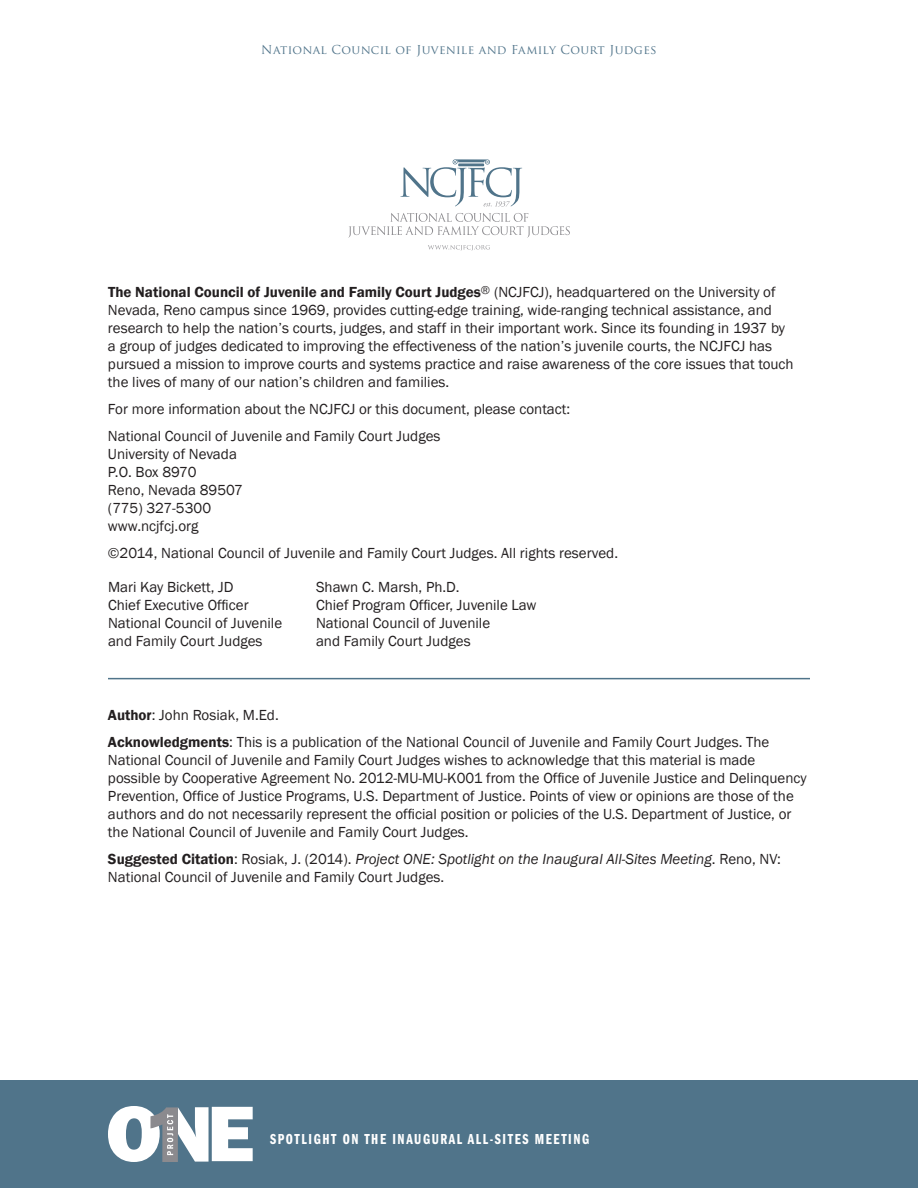
<style>
.page{position:relative;width:918px;height:1188px;background:#fff}
.page>*{position:absolute;margin:0;border:0;box-sizing:border-box;transform-origin:0 0}
.t1{font:15px/18px "Franklin Gothic";color:#231f20}
.t2{font:15px "ITC Franklin Gothic Std Dm Cp";letter-spacing:.105em;color:#fff}
.t3{font:12px "Trajan Pro";letter-spacing:.03em;color:#50748a}
.s1{font-weight:600}
.s2{font-style:italic}
</style>
<div class="page">
<div style="left:0;top:1080px;width:918px;height:108px;background:#50748a"></div>
<svg style="left:108px;top:1106px;width:145px;height:56px"></svg>
<hr style="left:108px;top:678px;width:702px;height:1px;background:#50748a">
<svg style="left:348px;top:213px;width:222px;height:25px"></svg>
<svg style="left:400px;top:159px;width:122px;height:48px"></svg>
<svg style="left:428px;top:245px;width:62px;height:6px"></svg>
<p class="t3" style="left:261px;top:42px;width:397px">National Council of Juvenile and Family Court Judges</p>
<p class="t1" style="left:108px;top:284px;width:687px"><span class="s1">The National Council of Juvenile and Family Court Judges</span><sup>®</sup> (NCJFCJ), headquartered on the University of Nevada, Reno campus since 1969, provides cutting-edge training, wide-ranging technical assistance, and research to help the nation’s courts, judges, and staff in their important work. Since its founding in 1937 by a group of judges dedicated to improving the effectiveness of the nation’s juvenile courts, the NCJFCJ has pursued a mission to improve courts and systems practice and raise awareness of the core issues that touch the lives of many of our nation’s children and families.</p>
<p class="t1" style="left:108px;top:401px;width:464px">For more information about the NCJFCJ or this document, please contact:</p>
<p class="t1" style="left:108px;top:428px;width:334px">National Council of Juvenile and Family Court Judges<br>University of Nevada<br>P.O. Box 8970<br>Reno, Nevada 89507<br>(775) 327-5300<br>www.ncjfcj.org</p>
<p class="t1" style="left:108px;top:545px;width:512px">©2014, National Council of Juvenile and Family Court Judges. All rights reserved.</p>
<p class="t1" style="left:108px;top:578px;width:176px">Mari Kay Bickett, JD<br>Chief Executive Officer<br>National Council of Juvenile and Family Court Judges</p>
<p class="t1" style="left:316px;top:578px;width:222px">Shawn C. Marsh, Ph.D.<br>Chief Program Officer, Juvenile Law<br>National Council of Juvenile<br>and Family Court Judges</p>
<p class="t1" style="left:108px;top:707px;width:172px"><span class="s1">Author</span>: John Rosiak, M.Ed.</p>
<p class="t1" style="left:108px;top:734px;width:700px"><span class="s1">Acknowledgments</span>: This is a publication of the National Council of Juvenile and Family Court Judges. The National Council of Juvenile and Family Court Judges wishes to acknowledge that this material is made possible by Cooperative Agreement No. 2012-MU-MU-K001 from the Office of Juvenile Justice and Delinquency Prevention, Office of Justice Programs, U.S. Department of Justice. Points of view or opinions are those of the authors and do not necessarily represent the official position or policies of the U.S. Department of Justice, or the National Council of Juvenile and Family Court Judges.</p>
<p class="t1" style="left:108px;top:851px;width:674px"><span class="s1">Suggested Citation</span>: Rosiak, J. (2014). <span class="s2">Project ONE: Spotlight on the Inaugural All-Sites Meeting</span>. Reno, NV:<br>National Council of Juvenile and Family Court Judges.</p>
<p class="t2" style="left:270px;top:1131px;width:321px">SPOTLIGHT ON THE INAUGURAL ALL-SITES MEETING</p>
</div>
